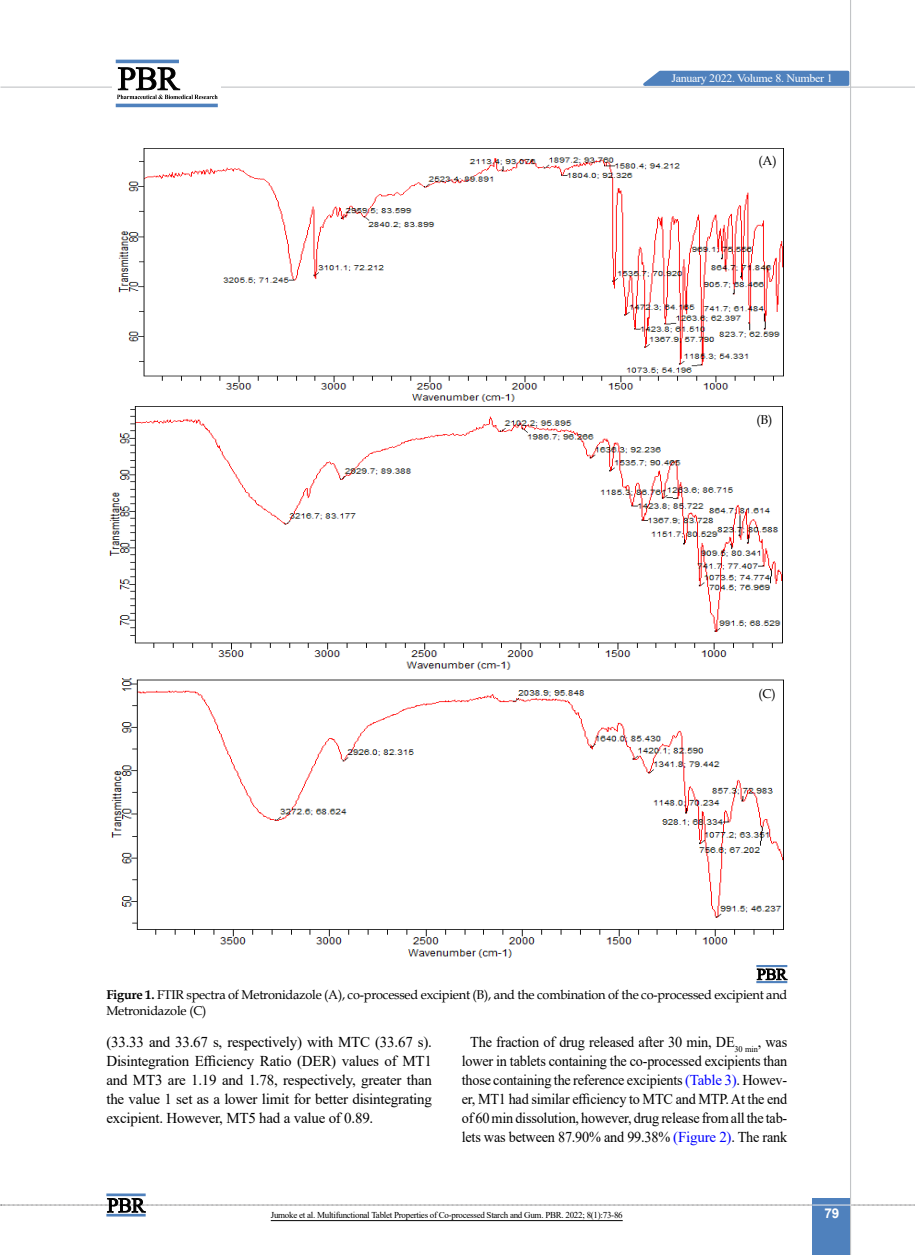
<style>
.page{position:relative;width:915px;height:1255px;background:#fff}
.page>*{position:absolute;margin:0;border:0;box-sizing:border-box;transform-origin:0 0}
.t1{font:15px/19px "Times New Roman";letter-spacing:-.015em;color:#000;text-align:center;scale:.95 1}
.t2{font:15px/19px "Times New Roman";letter-spacing:-.015em;color:#000;text-align:justify}
.t3{font:700 13.5px "Arial";color:#fff}
.t4{font:12.75px/16.5px "Book Antiqua";letter-spacing:-.015em;color:#000}
.t5{font:11.4px "Times New Roman";letter-spacing:-.025em;color:#fff;scale:1.05 1}
.t6{font:9px "Times New Roman";letter-spacing:-.03em;color:#000}
.s1{font-weight:700}
.s2{color:#00f}
</style>
<div class="page">
<hr style="left:0;top:87px;width:914px;height:1px;background:#c2c4c6">
<div style="left:812px;top:1198px;width:38px;height:56px;background:#4f81bd"></div>
<hr style="left:849px;top:0;width:1px;height:1254px;background:#c2c4c6">
<svg style="left:635px;top:69px;width:215px;height:18px;background:#749bca"></svg>
<svg style="left:1px;top:1197px;width:914px;height:15px"></svg>
<hr style="left:106px;top:1193px;width:40px;height:3px;background:#4f81bd">
<hr style="left:106px;top:1213px;width:40px;height:3px;background:#4f81bd">
<div style="left:112px;top:56px;width:108px;height:49px;background:linear-gradient(to right,#fff,#fff)"></div>
<hr style="left:116px;top:60px;width:63px;height:3px;background:#4f81bd">
<hr style="left:116px;top:104px;width:102px;height:3px;background:#4f81bd">
<svg style="left:117px;top:67px;width:100px;height:32px"></svg>
<svg style="left:756px;top:968px;width:31px;height:12px"></svg>
<hr style="left:756px;top:964px;width:31px;height:3px;background:#4f81bd">
<hr style="left:756px;top:981px;width:31px;height:2px;background:#4f81bd">
<img style="left:112px;top:679px;width:671px;height:278px">
<img style="left:109px;top:406px;width:673px;height:263px">
<img style="left:118px;top:149px;width:664px;height:252px">
<hr style="left:271px;top:1220px;width:351px;height:1px;background:#000">
<p class="t5" style="left:671px;top:70px;width:155px">January 2022. Volume 8. Number 1</p>
<p class="t4" style="left:758px;top:152px;width:19px">(A)</p>
<p class="t4" style="left:756px;top:411px;width:17px">(B)</p>
<p class="t4" style="left:758px;top:685px;width:19px">(C)</p>
<p class="t4" style="left:106px;top:985px;width:682px"><span class="s1">Figure 1.</span> FTIR spectra of Metronidazole (A), co-processed excipient (B), and the combination of the co-processed excipient and<br>Metronidazole (C)</p>
<p class="t2" style="left:106px;top:1031px;width:327px">(33.33 and 33.67 s, respectively) with MTC (33.67 s).<br>Disintegration Efficiency Ratio (DER) values of MT1 and MT3 are 1.19 and 1.78, respectively, greater than the value 1 set as a lower limit for better disintegrating excipient. However, MT5 had a value of 0.89.</p>
<p class="t1" style="left:461px;top:1031px;width:344px">The fraction of drug released after 30 min, DE<sub>30</sub> <sub>min</sub>, was lower in tablets containing the co-processed excipients than those containing the reference excipients <span class="s2">(Table 3)</span>. Howev&shy;er, MT1 had similar efficiency to MTC and MTP. At the end of 60 min dissolution, however, drug release from all the tab&shy;lets was between 87.90% and 99.38% <span class="s2">(Figure 2)</span>. The rank</p>
<p class="t6" style="left:271px;top:1208px;width:353px">Jumoke et al. Multifunctional Tablet Properties of Co-processed Starch and Gum. PBR. 2022; 8(1):73-86</p>
<p class="t3" style="left:824px;top:1203px;width:17px">79</p>
</div>
